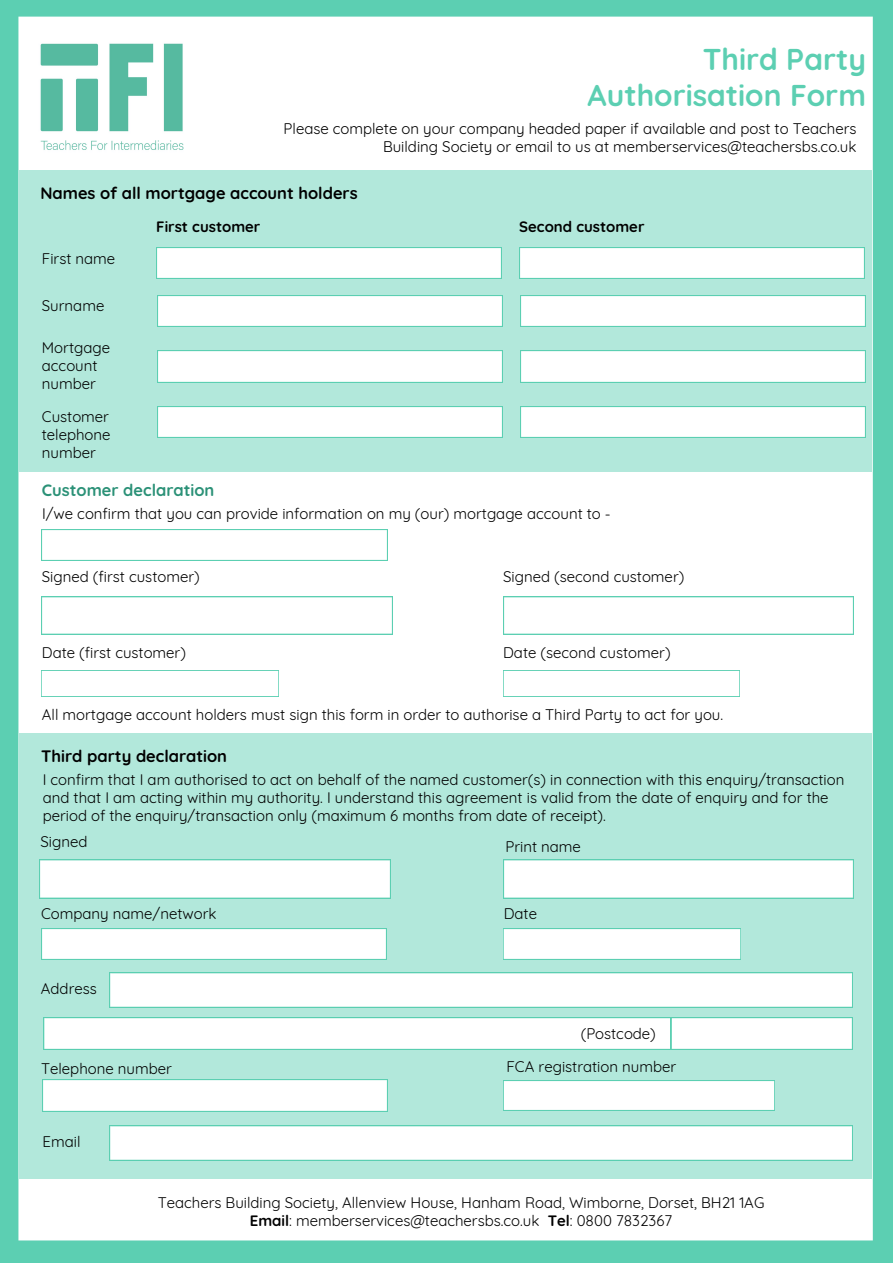
<style>
.page{position:relative;width:893px;height:1263px;background:#fff}
.page>*{position:absolute;margin:0;border:0;box-sizing:border-box;transform-origin:0 0}
.t1{font:700 30px/36px "Quicksand";color:#5ccfb2;text-align:right}
.t2{font:700 16.5px "Quicksand";color:#000}
.t3{font:700 16.5px "Quicksand";color:#2b9177}
.t4{font:15px/18px "Quicksand";color:#000;text-align:right}
.t5{font:15px/18px "Quicksand";color:#000}
.t6{font:700 15px "Quicksand";color:#000}
.s1{font-style:inherit}
.s2{font-weight:700}
</style>
<div class="page">
<img style="left:0;top:0;width:893px;height:1262px">
<div style="left:19px;top:734px;width:853px;height:445px;background:#b2e8db"></div>
<div style="left:19px;top:170px;width:852px;height:301px;background:#b2e8db"></div>
<img style="left:28px;top:30px;width:190px;height:131px">
<img style="left:157px;top:295px;width:346px;height:32px">
<img style="left:156px;top:247px;width:345px;height:32px">
<img style="left:520px;top:295px;width:346px;height:32px">
<img style="left:519px;top:247px;width:345px;height:32px">
<img style="left:157px;top:351px;width:346px;height:31px">
<img style="left:520px;top:351px;width:346px;height:31px">
<img style="left:503px;top:596px;width:351px;height:39px">
<img style="left:520px;top:406px;width:346px;height:32px">
<img style="left:42px;top:529px;width:345px;height:32px">
<img style="left:42px;top:596px;width:350px;height:39px">
<img style="left:503px;top:671px;width:237px;height:26px">
<img style="left:42px;top:671px;width:236px;height:26px">
<img style="left:157px;top:406px;width:346px;height:32px">
<img style="left:503px;top:860px;width:351px;height:38px">
<img style="left:40px;top:860px;width:350px;height:38px">
<img style="left:41px;top:928px;width:345px;height:32px">
<img style="left:503px;top:929px;width:237px;height:30px">
<img style="left:503px;top:1080px;width:271px;height:30px">
<img style="left:43px;top:1080px;width:345px;height:31px">
<img style="left:109px;top:1125px;width:743px;height:35px">
<img style="left:44px;top:1017px;width:808px;height:33px">
<img style="left:670px;top:1018px;width:2px;height:31px">
<img style="left:109px;top:972px;width:743px;height:35px">
<h1 class="t1" style="left:588px;top:39px;width:280px">Third Party<br>Authorisation Form</h1>
<p class="t4" style="left:284px;top:118px;width:574px">Please complete on your company headed paper if available and post to Teachers<br>Building Society or email to us at memberservices@teachersbs.co.uk</p>
<p class="t2" style="left:40px;top:180px;width:319px">Names of all mortgage account holders</p>
<p class="t4" style="left:42px;top:249px;width:75px">First name</p>
<p class="t4" style="left:42px;top:295px;width:64px">Surname</p>
<p class="t4" style="left:42px;top:337px;width:70px">Mortgage</p>
<p class="t5" style="left:42px;top:355px;width:57px">account number</p>
<p class="t4" style="left:42px;top:406px;width:69px">Customer</p>
<p class="t6" style="left:156px;top:214px;width:106px">First customer</p>
<p class="t6" style="left:519px;top:214px;width:127px">Second customer</p>
<p class="t5" style="left:42px;top:424px;width:70px">telephone number</p>
<p class="t3" style="left:42px;top:476px;width:174px">Customer declaration</p>
<p class="t4" style="left:42px;top:504px;width:570px">I/we confirm that you can provide information on my (our) mortgage account to <span class="s1">-</span></p>
<p class="t4" style="left:42px;top:566px;width:159px">Signed (first customer)</p>
<p class="t4" style="left:503px;top:566px;width:183px">Signed (second customer)</p>
<p class="t4" style="left:42px;top:642px;width:146px">Date (first customer)</p>
<p class="t4" style="left:503px;top:642px;width:169px">Date (second customer)</p>
<p class="t4" style="left:42px;top:704px;width:683px">All mortgage account holders must sign this form in order to authorise a Third Party to act for you.</p>
<p class="t2" style="left:41px;top:742px;width:187px">Third party declaration</p>
<p class="t4" style="left:43px;top:769px;width:803px;text-align:left">I confirm that I am authorised to act on behalf of the named customer(s) in connection with this enquiry/transaction and that I am acting within my authority. I understand this agreement is valid from the date of enquiry and for the period of the enquiry/transaction only (maximum 6 months from date of receipt).</p>
<p class="t4" style="left:41px;top:831px;width:48px">Signed</p>
<p class="t4" style="left:505px;top:836px;width:77px">Print name</p>
<p class="t5" style="left:41px;top:903px;width:177px">Company name/network</p>
<p class="t5" style="left:504px;top:903px;width:35px">Date</p>
<p class="t5" style="left:41px;top:978px;width:57px">Address</p>
<p class="t5" style="left:41px;top:1058px;width:132px">Telephone number</p>
<p class="t4" style="left:43px;top:1131px;width:39px">Email</p>
<p class="t4" style="left:581px;top:1023px;width:77px">(Postcode)</p>
<p class="t5" style="left:506px;top:1056px;width:171px">F<span class="s1">C</span>A registration number</p>
<p class="t5" style="left:158px;top:1192px;width:608px;text-align:center">Teachers Building Society, Allenview House, Hanham Road, Wimborne, Dorset, BH21 1AG<br><span class="s2">Email</span>: <span class="s1">memberservices@teachersbs.co.uk</span> <span class="s2">Tel</span>: <span class="s1">0800 7832367</span></p>
</div>
